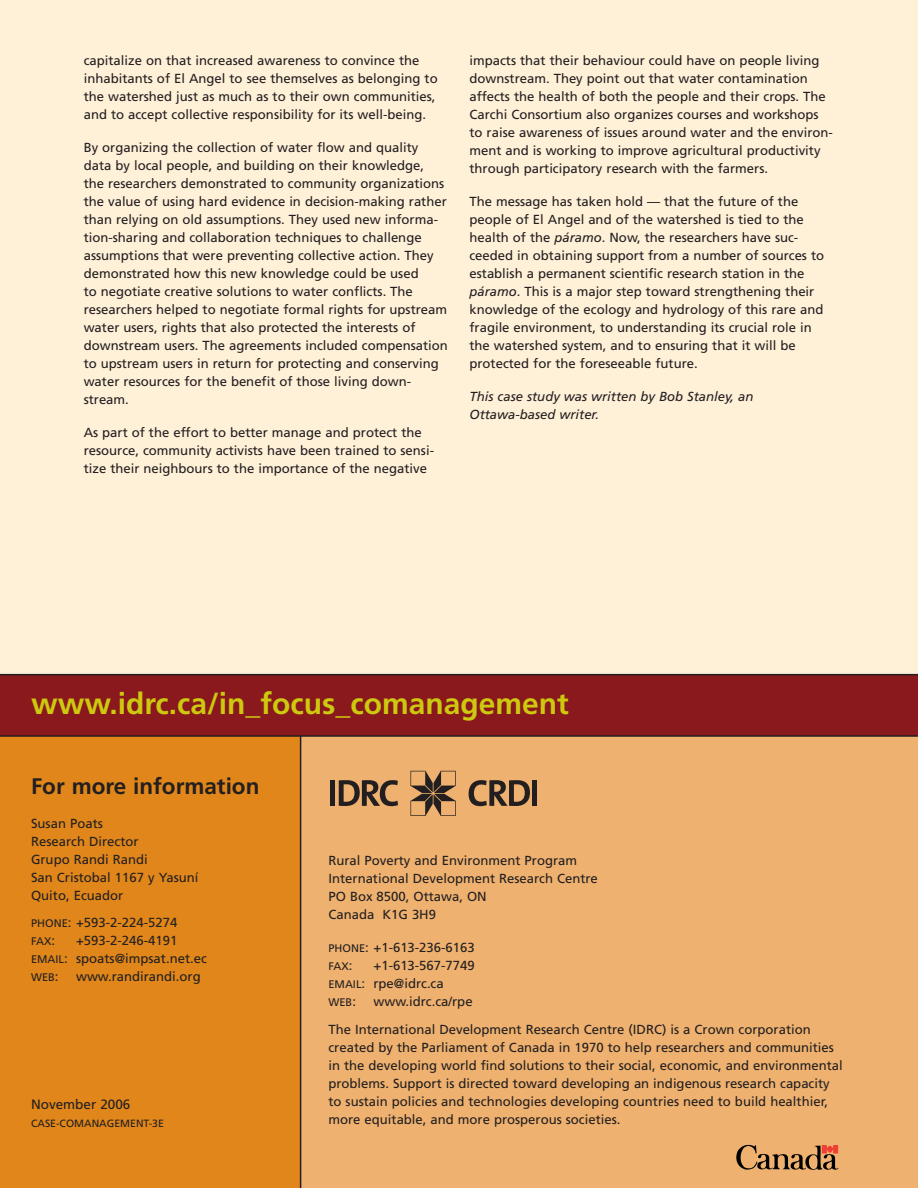
<style>
.page{position:relative;width:918px;height:1188px;background:#fff0d8}
.page>*{position:absolute;margin:0;border:0;box-sizing:border-box;transform-origin:0 0}
.t1{font:700 30px "Frutiger";color:#ccc90f}
.t2{font:700 22.5px "Frutiger";color:#231f20}
.t3{font:13.5px "Frutiger";color:#231f20}
.t4{font:13.2px/18px "Frutiger";color:#231f20}
.t5{font:italic 13.2px/18px "Frutiger";color:#231f20}
.t6{font:10.95px "Frutiger";color:#231f20}
.t7{font:10.5px "Frutiger";color:#231f20}
.s1{font-style:italic}
.s2{font-size:10.95px}
.s3{font-size:13.2px}
</style>
<div class="page">
<div style="left:0;top:737px;width:300px;height:451px;background:#e0861a"></div>
<div style="left:300px;top:737px;width:618px;height:451px;background:#eeb16f"></div>
<div style="left:330px;top:780px;width:5px;height:26px;background:#231f20"></div>
<svg style="left:339px;top:780px;width:59px;height:26px;background:#826344"></svg>
<svg style="left:469px;top:780px;width:61px;height:26px;background:#856546"></svg>
<div style="left:532px;top:780px;width:5px;height:26px;background:#231f20"></div>
<svg style="left:410px;top:771px;width:46px;height:45px;background:#9f7850"></svg>
<svg style="left:734px;top:1142px;width:105px;height:30px;background:#b98654"></svg>
<div style="left:0;top:674px;width:918px;height:63px;background:#89191c"></div>
<p class="t4" style="left:84px;top:53px;width:356px">capitalize on that increased awareness to convince the inhabitants of El Angel to see themselves as belonging to the watershed just as much as to their own communities, and to accept collective responsibility for its well-being.</p>
<p class="t4" style="left:84px;top:140px;width:366px">By organizing the collection of water flow and quality data by local people, and building on their knowledge, the researchers demonstrated to community organizations the value of using hard evidence in decision-making rather than relying on old assumptions. They used new informa&shy;tion-sharing and collaboration techniques to challenge assumptions that were preventing collective action. They demonstrated how this new knowledge could be used<br>to negotiate creative solutions to water conflicts. The researchers helped to negotiate formal rights for upstream water users, rights that also protected the interests of downstream users. The agreements included compensation to upstream users in return for protecting and conserving water resources for the benefit of those living down&shy;stream.</p>
<p class="t4" style="left:84px;top:425px;width:352px">As part of the effort to better manage and protect the resource, community activists have been trained to sensi&shy;tize their neighbours to the importance of the negative</p>
<p class="t4" style="left:470px;top:53px;width:365px">impacts that their behaviour could have on people living downstream. They point out that water contamination affects the health of both the people and their crops. The Carchi Consortium also organizes courses and workshops to raise awareness of issues around water and the environ&shy;ment and is working to improve agricultural productivity through participatory research with the farmers.</p>
<p class="t4" style="left:470px;top:194px;width:356px">The message has taken hold — that the future of the people of El Angel and of the watershed is tied to the health of the <span class="s1">páramo</span>. Now, the researchers have suc&shy;ceeded in obtaining support from a number of sources to establish a permanent scientific research station in the <span class="s1">páramo</span>. This is a major step toward strengthening their knowledge of the ecology and hydrology of this rare and fragile environment, to understanding its crucial role in the watershed system, and to ensuring that it will be protected for the foreseeable future.</p>
<p class="t5" style="left:470px;top:389px;width:286px">This case study was written by Bob Stanley, an<br>Ottawa-based writer.</p>
<h1 class="t1" style="left:31px;top:691px;width:539px">www.idrc.ca/in_focus_comanagement</h1>
<h2 class="t2" style="left:31px;top:778px;width:230px">For more information</h2>
<p class="t4" style="left:31px;top:816px;width:169px">Susan Poats<br>Research Director<br>Grupo Randi Randi<br>San Cristobal 1167 y Yasuní<br>Quito, Ecuador</p>
<p class="t4" style="left:31px;top:915px;width:148px"><span class="s2">PHONE</span>: +593-2-224-5274</p>
<p class="t6" style="left:31px;top:937px;width:26px">FAX<span class="s3">:</span></p>
<p class="t4" style="left:31px;top:933px;width:177px;text-indent:45px">+593-2-246-4191<br><span class="s2">EMAIL</span>: spoats@impsat.net.ec</p>
<p class="t6" style="left:31px;top:973px;width:29px">WEB<span class="s3">:</span></p>
<p class="t4" style="left:76px;top:969px;width:126px">www.randirandi.org</p>
<p class="t3" style="left:31px;top:1099px;width:101px">November 2006</p>
<p class="t7" style="left:31px;top:1119px;width:134px">CASE-COMANAGEMENT-3E</p>
<p class="t4" style="left:328px;top:852px;width:271px">Rural Poverty and Environment Program<br>International Development Research Centre<br>PO Box 8500, Ottawa, ON<br>Canada K1G 3H9</p>
<p class="t4" style="left:328px;top:939px;width:148px"><span class="s2">PHONE</span>: +1-613-236-6163</p>
<p class="t6" style="left:328px;top:962px;width:26px">FAX<span class="s3">:</span></p>
<p class="t4" style="left:328px;top:957px;width:148px;text-indent:45px">+1-613-567-7749<br><span class="s2">EMAIL</span>: rpe@idrc.ca</p>
<p class="t6" style="left:328px;top:998px;width:29px">WEB<span class="s3">:</span></p>
<p class="t4" style="left:328px;top:988px;width:484px;line-height:28.5px;text-indent:45px">www.idrc.ca/rpe<br>The International Development Research Centre (IDRC) is a Crown corporation</p>
<p class="t4" style="left:328px;top:1040px;width:516px">created by the Parliament of Canada in 1970 to help researchers and communities in the developing world find solutions to their social, economic, and environmental problems. Support is directed toward developing an indigenous research capacity to sustain policies and technologies developing countries need to build healthier, more equitable, and more prosperous societies.</p>
</div>
